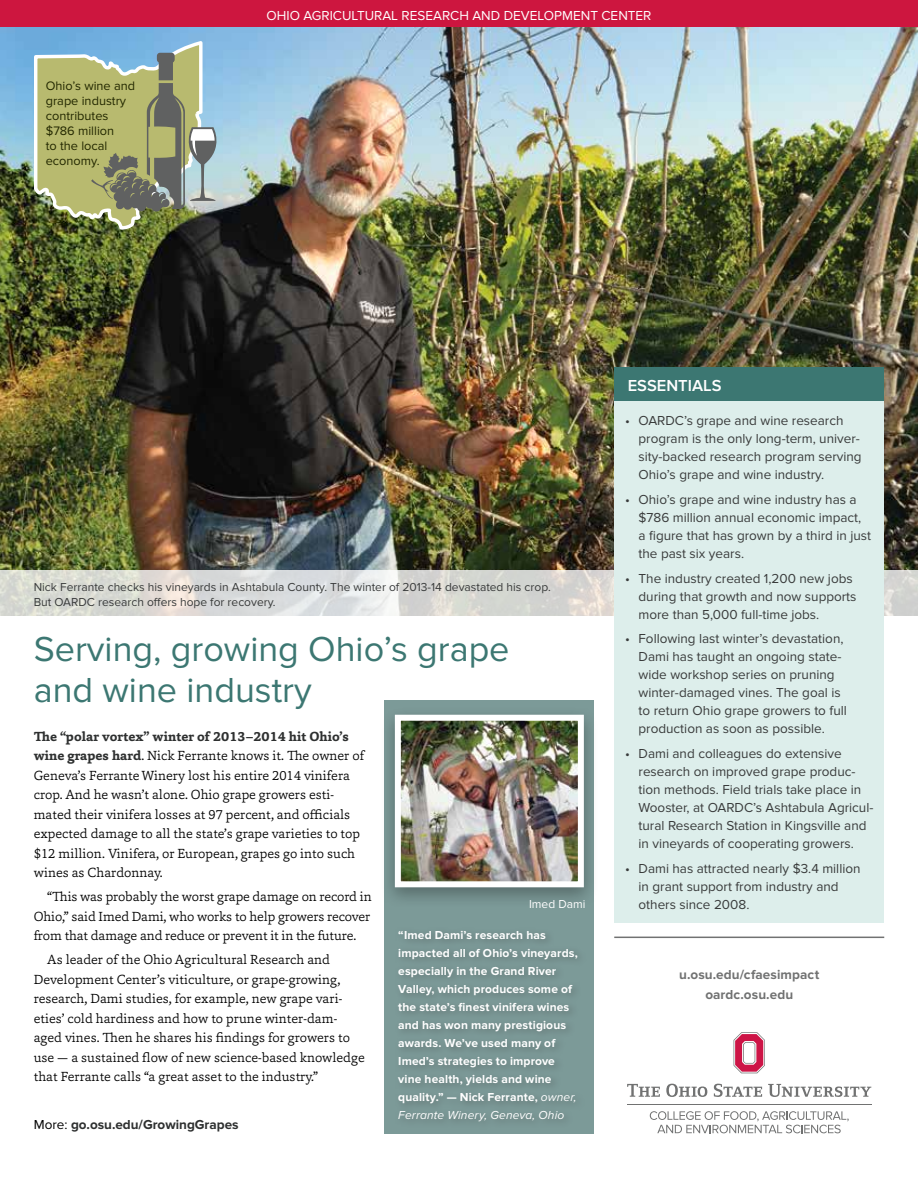
<style>
.page{position:relative;width:918px;height:1188px;background:#fff}
.page>*{position:absolute;margin:0;border:0;box-sizing:border-box;transform-origin:0 0}
.t1{font:36px/40.5px "Proxima Nova";color:#3c7772}
.t2{font:600 16.5px "Proxima Nova";color:#fff}
.t3{font:300 13.5px/19.5px "Capita";color:#000}
.t4{font:13.5px/18px "Proxima Nova";color:#393b3b}
.t5{font:13.5px "Proxima Nova";color:#fff}
.t6{font:700 13.5px/19.5px "Proxima Nova";letter-spacing:.005em;color:#717272;text-align:center}
.t7{font:700 13.5px "Proxima Nova";color:#2e3030}
.t8{font:12.75px/15px "Proxima Nova";color:#232800}
.t9{font:700 12px/18px "Proxima Nova";letter-spacing:.01em;color:#fff}
.t10{font:12px/15px "Proxima Nova";color:#393b3b}
.t11{font:12px "Proxima Nova";color:#fff}
.s1{font-weight:700;color:#2e3030}
.s2{font-weight:400;color:#000}
.s3{font-weight:400;font-style:italic}
</style>
<div class="page">
<img style="left:0;top:27px;width:918px;height:543px">
<svg style="left:0;top:570px;width:918px;height:46px;fill:#d8d9d4"></svg>
<div style="left:614px;top:367px;width:270px;height:556px;background:#ddeeeb"></div>
<div style="left:614px;top:367px;width:270px;height:34px;background:#3c7772"></div>
<div style="left:385px;top:700px;width:209px;height:434px;background:#7c9a98"></div>
<div style="left:380px;top:706px;width:219px;height:203px;background:#000;opacity:.3"></div>
<img style="left:402px;top:722px;width:175px;height:158px">
<div style="left:395px;top:715px;width:189px;height:172px;border:6px solid #fff"></div>
<div style="left:394px;top:926px;width:193px;height:205px;background:#789493"></div>
<svg style="left:34px;top:41px;width:191px;height:189px"></svg>
<div style="left:0;top:0;width:918px;height:27px;background:#cd163f"></div>
<svg style="left:650px;top:1111px;width:199px;height:22px"></svg>
<svg style="left:627px;top:1084px;width:33px;height:13px"></svg>
<svg style="left:666px;top:1084px;width:41px;height:13px"></svg>
<svg style="left:714px;top:1084px;width:48px;height:13px"></svg>
<svg style="left:768px;top:1084px;width:103px;height:13px"></svg>
<svg style="left:734px;top:1032px;width:31px;height:41px"></svg>
<hr style="left:627px;top:1104px;width:245px;height:1px;background:#717272">
<hr style="left:614px;top:937px;width:270px;height:1px;background:#717272">
<p class="t8" style="left:46px;top:78px;width:91px">Ohio’s wine and grape industry contributes $786 million<br>to the local economy.</p>
<p class="t5" style="left:267px;top:7px;width:386px">OHIO AGRICULTURAL RESEARCH AND DEVELOPMENT CENTER</p>
<p class="t2" style="left:628px;top:376px;width:95px">ESSENTIALS</p>
<p class="t10" style="left:34px;top:579px;width:519px">Nick Ferrante checks his vineyards in Ashtabula County. The winter of 2013-14 devastated his crop.<br>But OARDC research offers hope for recovery.</p>
<h1 class="t1" style="left:34px;top:630px;width:477px">Serving, growing Ohio’s grape and wine industry</h1>
<p class="t3" style="left:34px;top:726px;width:332px"><span class="s1">The “polar vortex” winter of 2013–2014 hit Ohio’s wine grapes hard</span>. Nick Ferrante knows it. The owner of Geneva’s Ferrante Winery lost his entire 2014 vinifera crop. And he wasn’t alone. Ohio grape growers esti&shy;mated their vinifera losses at 97 percent, and officials expected damage to all the state’s grape varieties to top $12 million. Vinifera, or European, grapes go into such wines as Chardonnay.</p>
<p class="t3" style="left:34px;top:887px;width:339px;text-align:justify;text-indent:14px">“This was probably the worst grape damage on record in Ohio,” said Imed Dami, who works to help growers recover from that damage and reduce or prevent it in the future.</p>
<p class="t3" style="left:34px;top:950px;width:333px;text-indent:14px">As leader of the Ohio Agricultural Research and Development Center’s viticulture, or grape-growing, research, Dami studies, for example, new grape vari&shy;eties’ cold hardiness and how to prune winter-dam&shy;aged vines. Then he shares his findings for growers to use — a sustained flow of new science-based knowledge that Ferrante calls “a great asset to the industry.”</p>
<p class="t7" style="left:34px;top:1116px;width:206px"><span class="s2">More:</span> go.osu.edu/GrowingGrapes</p>
<p class="t11" style="left:529px;top:897px;width:58px">Imed Dami</p>
<p class="t9" style="left:398px;top:926px;width:181px">“Imed Dami’s research has impacted all of Ohio’s vineyards, especially in the Grand River<br>Valley, which produces some of the state’s finest vinifera wines and has won many prestigious awards. We’ve used many of<br>Imed’s strategies to improve vine health, yields and wine quality.” — Nick Ferrante, <span class="s3">owner,<br>Ferrante Winery, Geneva, Ohio</span></p>
<p class="t4" style="left:639px;top:412px;width:225px;text-indent:-14px">• OARDC’s grape and wine research program is the only long-term, univer&shy;sity-backed research program serving Ohio’s grape and wine industry.</p>
<p class="t4" style="left:639px;top:491px;width:234px;text-indent:-14px">• Ohio’s grape and wine industry has a $786 million annual economic impact, a figure that has grown by a third in just the past six years.</p>
<p class="t4" style="left:639px;top:569px;width:220px;text-indent:-14px">• The industry created 1,200 new jobs during that growth and now supports more than 5,000 full-time jobs.</p>
<p class="t4" style="left:639px;top:630px;width:210px;text-indent:-14px">• Following last winter’s devastation, Dami has taught an ongoing state&shy;wide workshop series on pruning winter-damaged vines. The goal is to return Ohio grape growers to full production as soon as possible.</p>
<p class="t4" style="left:639px;top:745px;width:236px;text-indent:-14px">• Dami and colleagues do extensive research on improved grape produc&shy;tion methods. Field trials take place in Wooster, at OARDC’s Ashtabula Agricul&shy;tural Research Station in Kingsville and in vineyards of cooperating growers.</p>
<p class="t4" style="left:639px;top:860px;width:224px;text-indent:-14px">• Dami has attracted nearly $3.4 million in grant support from industry and others since 2008.</p>
<p class="t6" style="left:679px;top:966px;width:142px">u.osu.edu/cfaesimpact oardc.osu.edu</p>
</div>
